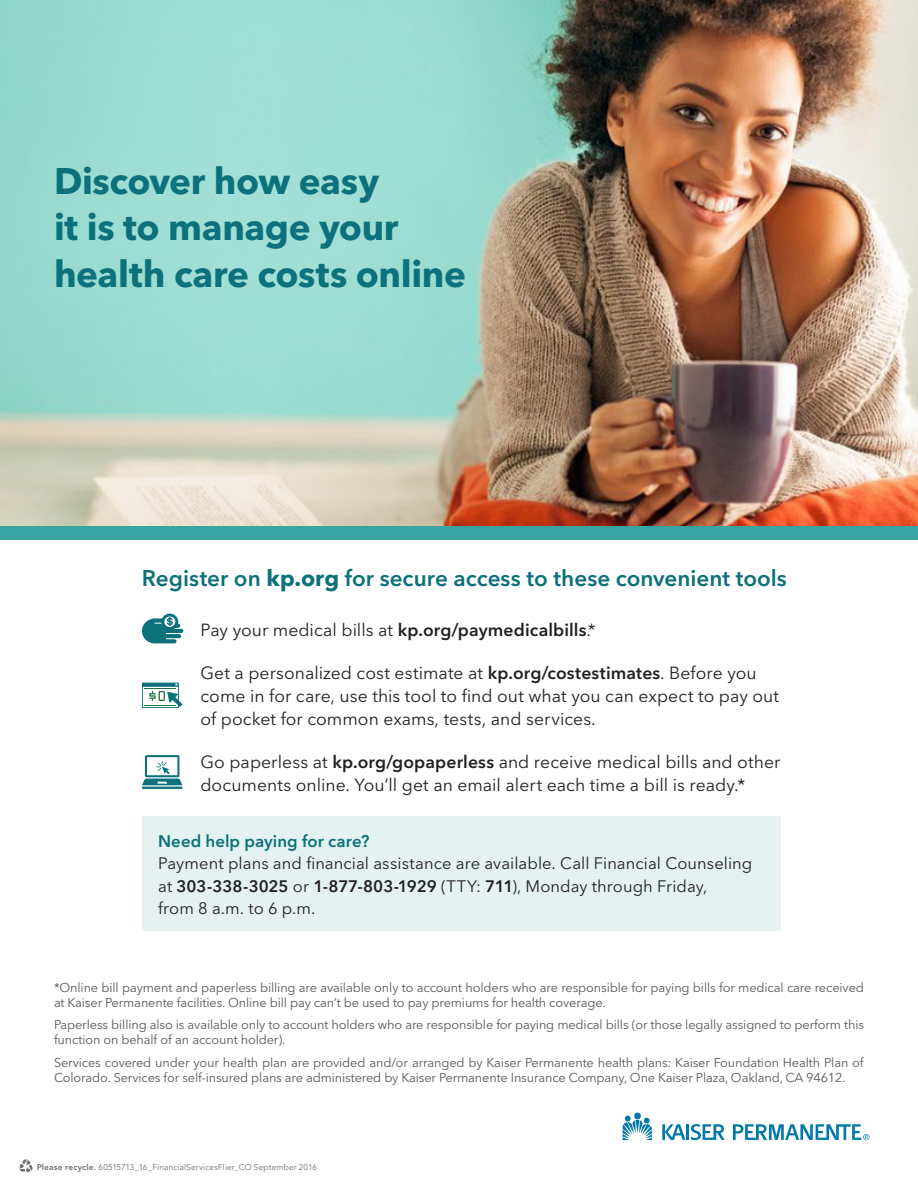
<style>
.page{position:relative;width:918px;height:1188px;background:#fff}
.page>*{position:absolute;margin:0;border:0;box-sizing:border-box;transform-origin:0 0}
.body_copy{font:700 36.75px/46.5px "Avenir Next LT Pro";letter-spacing:-.01em;color:#0c717a}
.body_copy-2{font:600 22.5px "Avenir Next LT Pro";color:#0c717a}
.body_copy-3{font:17.55px/22.8px "Avenir Next LT Pro";color:#231f20}
.Subhead_GRN{font:600 16.8px "Avenir Next LT Pro";letter-spacing:.005em;color:#0c717a}
.body_copy-4{font:16.5px/22.5px "Avenir Next LT Pro";letter-spacing:.005em;color:#231f20}
.Regions{font:12.75px/15px "Avenir Next LT Pro";letter-spacing:-.01em;color:#57585a}
.RecycleSlug{font:8.25px "Avenir LT Std";letter-spacing:.02em;color:#6c6d70}
.s1{font-weight:700}
.s2{font-weight:600}
.s3{font-weight:800}
</style>
<div class="page">
<img style="left:0;top:0;width:918px;height:526px">
<div style="left:142px;top:817px;width:639px;height:114px;background:#e4f3f2"></div>
<svg style="left:19px;top:1160px;width:14px;height:13px"></svg>
<div style="left:0;top:526px;width:918px;height:14px;background:#3aa4a3"></div>
<svg style="left:622px;top:1115px;width:30px;height:25px"></svg>
<div style="left:634px;top:1113px;width:7px;height:6px;background:#0078aa;border-radius:50%"></div>
<hr style="left:686px;top:1124px;width:3px;height:16px;background:#0078aa">
<svg style="left:662px;top:1124px;width:23px;height:16px"></svg>
<svg style="left:691px;top:1124px;width:34px;height:16px"></svg>
<svg style="left:733px;top:1124px;width:136px;height:16px"></svg>
<div style="left:161px;top:614px;width:17px;height:16px;border:3px solid #0c717a;border-radius:50%"></div>
<svg style="left:142px;top:617px;width:41px;height:26px"></svg>
<svg style="left:142px;top:755px;width:40px;height:34px"></svg>
<svg style="left:142px;top:683px;width:41px;height:25px"></svg>
<p class="body_copy" style="left:54px;top:157px;width:413px">Discover how easy<br>it is to manage your health care costs online</p>
<p class="body_copy-2" style="left:142px;top:565px;width:646px">Register on <span class="s1">kp.org</span> for secure access to these convenient tools</p>
<p class="body_copy-3" style="left:200px;top:618px;width:397px">Pay your medical bills at <span class="s2">kp.org/paymedicalbills</span>.*</p>
<p class="body_copy-3" style="left:200px;top:662px;width:580px">Get a personalized cost estimate at <span class="s2">kp.org/costestimates</span>. Before you come in for care, use this tool to find out what you can expect to pay out of pocket for common exams, tests, and services.</p>
<p class="body_copy-3" style="left:200px;top:750px;width:581px">Go paperless at <span class="s2">kp.org/gopaperless</span> and receive medical bills and other documents online. You’ll get an email alert each time a bill is ready.*</p>
<p class="Subhead_GRN" style="left:158px;top:831px;width:213px">Need help paying for care?</p>
<p class="body_copy-4" style="left:158px;top:852px;width:596px">Payment plans and financial assistance are available. Call Financial Counseling at <span class="s2">303-338-3025</span> or <span class="s2">1-877-803-1929</span> (TTY: <span class="s2">711</span>), Monday through Friday,<br>from 8 a.m. to 6 p.m.</p>
<p class="Regions" style="left:54px;top:980px;width:811px">*Online bill payment and paperless billing are available only to account holders who are responsible for paying bills for medical care received at Kaiser Permanente facilities. Online bill pay can’t be used to pay premiums for health coverage.</p>
<p class="Regions" style="left:54px;top:1017px;width:812px">Paperless billing also is available only to account holders who are responsible for paying medical bills (or those legally assigned to perform this function on behalf of an account holder).</p>
<p class="Regions" style="left:54px;top:1055px;width:811px">Services covered under your health plan are provided and/or arranged by Kaiser Permanente health plans: Kaiser Foundation Health Plan of<br>Colorado. Services for self-insured plans are administered by Kaiser Permanente Insurance Company, One Kaiser Plaza, Oakland, CA 94612.</p>
<p class="RecycleSlug" style="left:37px;top:1162px;width:282px"><span class="s3">Please recycle.</span> 60515713_16_FinancialServicesFlier_CO September 2016</p>
</div>
